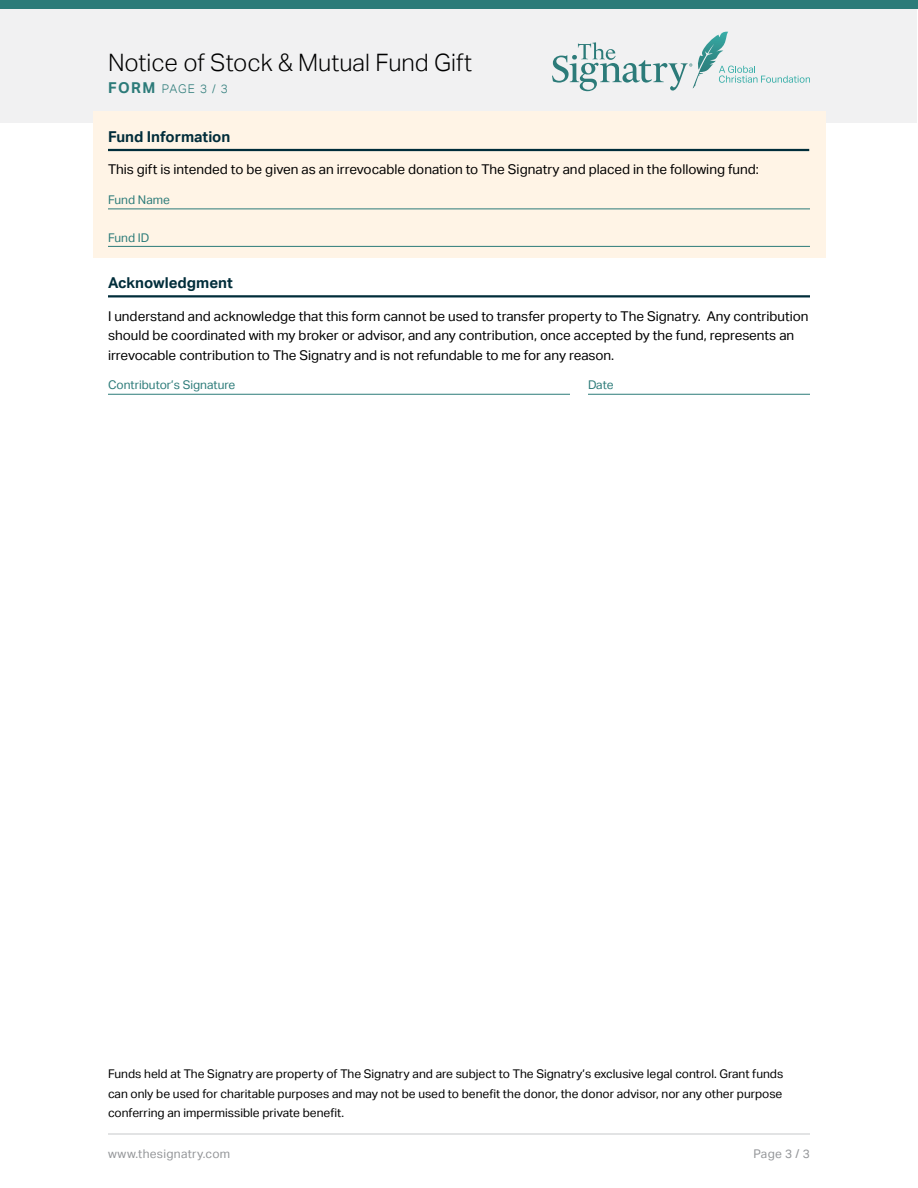
<style>
.page{position:relative;width:918px;height:1188px;background:#fff}
.page>*{position:absolute;margin:0;border:0;box-sizing:border-box;transform-origin:0 0}
.t1{font:300 24px "Aktiv Grotesk";color:#000}
.t2{font:700 15px "Aktiv Grotesk";color:#002d3a}
.t3{font:13.5px/19.5px "Aktiv Grotesk";color:#000}
.t4{font:12px/19.5px "Aktiv Grotesk";color:#000;text-align:justify}
.t5{font:12px "Aktiv Grotesk";color:#2c7b79}
.t6{font:12px "Aktiv Grotesk";letter-spacing:.025em;color:#939598}
.t7{font:300 12px "Aktiv Grotesk";color:#2c7b79}
.s1{font-weight:700;font-size:15px}
</style>
<div class="page">
<div style="left:1px;top:9px;width:916px;height:114px;background:#f1f1f2"></div>
<div style="left:0;top:0;width:918px;height:9px;background:#2c7b79"></div>
<svg style="left:552px;top:32px;width:258px;height:59px"></svg>
<hr style="left:108px;top:1134px;width:702px;height:1px;background:#c7c8ca">
<div style="left:93px;top:111px;width:732px;height:146px;background:#fff4e6"></div>
<hr style="left:108px;top:149px;width:701px;height:2px;background:#002d3a">
<hr style="left:108px;top:209px;width:702px;height:1px;background:#2c7b79">
<hr style="left:108px;top:246px;width:702px;height:1px;background:#2c7b79">
<hr style="left:108px;top:295px;width:702px;height:2px;background:#002d3a">
<hr style="left:108px;top:394px;width:462px;height:1px;background:#2c7b79">
<hr style="left:588px;top:394px;width:222px;height:1px;background:#2c7b79">
<h1 class="t1" style="left:108px;top:49px;width:365px">Notice of Stock &amp; Mutual Fund Gift</h1>
<p class="t7" style="left:108px;top:82px;width:122px"><span class="s1">FORM</span> PAGE 3 / 3</p>
<p class="t2" style="left:108px;top:128px;width:124px">Fund Information</p>
<p class="t3" style="left:108px;top:160px;width:652px">This gift is intended to be given as an irrevocable donation to The Signatry and placed in the following fund:</p>
<p class="t5" style="left:108px;top:193px;width:64px">Fund Name</p>
<p class="t5" style="left:108px;top:230px;width:43px">Fund ID</p>
<p class="t2" style="left:108px;top:274px;width:126px">Acknowledgment</p>
<p class="t3" style="left:108px;top:306px;width:702px">I understand and acknowledge that this form cannot be used to transfer property to The Signatry. Any contribution should be coordinated with my broker or advisor, and any contribution, once accepted by the fund, represents an irrevocable contribution to The Signatry and is not refundable to me for any reason.</p>
<p class="t5" style="left:108px;top:378px;width:129px">Contributor’s Signature</p>
<p class="t5" style="left:588px;top:378px;width:27px">Date</p>
<p class="t4" style="left:108px;top:1064px;width:677px">Funds held at The Signatry are property of The Signatry and are subject to The Signatry’s exclusive legal control. Grant funds can only be used for charitable purposes and may not be used to benefit the donor, the donor advisor, nor any other purpose conferring an impermissible private benefit.</p>
<p class="t6" style="left:108px;top:1146px;width:124px">www.thesignatry.com</p>
<p class="t6" style="left:754px;top:1146px;width:58px">Page 3 / 3</p>
</div>
